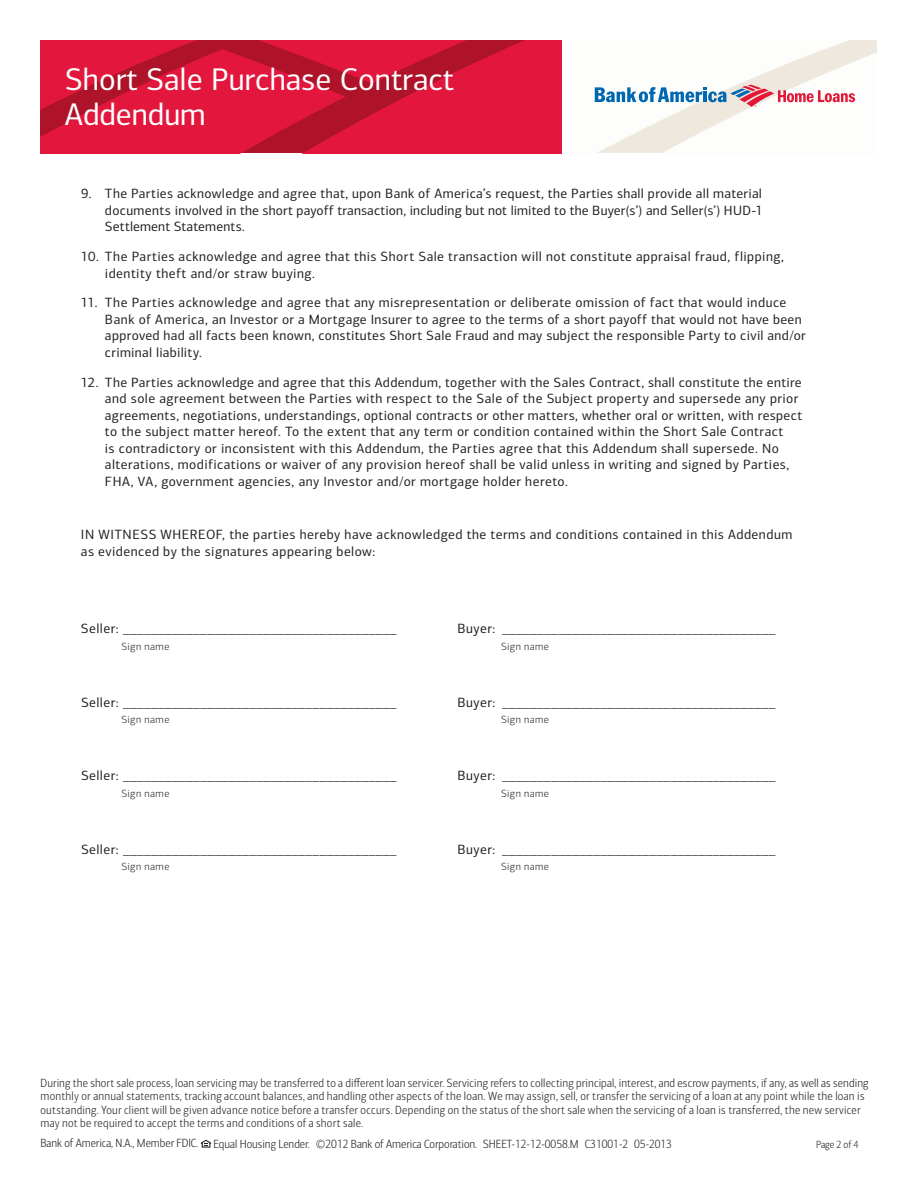
<style>
.page{position:relative;width:918px;height:1188px;background:#fff}
.page>*{position:absolute;margin:0;border:0;box-sizing:border-box;transform-origin:0 0}
.t1{font:31.5px/34.5px "Connections";color:#fff}
.t2{font:13.5px/16.5px "Connections";letter-spacing:.03em;color:#231f20}
.t3{font:300 12px/13.5px "Connections Cond";letter-spacing:.02em;color:#231f20}
.t4{font:300 12px "Connections Cond";color:#231f20}
.t5{font:300 10.5px "Connections";letter-spacing:.045em;color:#231f20}
.t6{font:300 10.5px "Connections Cond";color:#231f20}
</style>
<div class="page">
<svg style="left:201px;top:1140px;width:10px;height:8px"></svg>
<svg style="left:594px;top:40px;width:283px;height:113px"></svg>
<svg style="left:40px;top:40px;width:522px;height:113px;background:#d61639"></svg>
<svg style="left:595px;top:85px;width:260px;height:22px"></svg>
<h1 class="t1" style="left:65px;top:62px;width:391px">Short Sale Purchase Contract<br>Addendum</h1>
<p class="t2" style="left:105px;top:185px;width:660px;text-align:justify;text-indent:-24px">9. The Parties acknowledge and agree that, upon Bank of America’s request, the Parties shall provide all material documents involved in the short payoff transaction, including but not limited to the Buyer(s’) and Seller(s’) HUD-1<br>Settlement Statements.</p>
<p class="t2" style="left:105px;top:248px;width:681px;text-indent:-24px">10. The Parties acknowledge and agree that this Short Sale transaction will not constitute appraisal fraud, flipping, identity theft and/or straw buying.</p>
<p class="t2" style="left:105px;top:295px;width:702px;text-indent:-24px">11. The Parties acknowledge and agree that any misrepresentation or deliberate omission of fact that would induce Bank of America, an Investor or a Mortgage Insurer to agree to the terms of a short payoff that would not have been approved had all facts been known, constitutes Short Sale Fraud and may subject the responsible Party to civil and/or criminal liability.</p>
<p class="t2" style="left:105px;top:374px;width:699px;text-indent:-24px">12. The Parties acknowledge and agree that this Addendum, together with the Sales Contract, shall constitute the entire and sole agreement between the Parties with respect to the Sale of the Subject property and supersede any prior agreements, negotiations, understandings, optional contracts or other matters, whether oral or written, with respect to the subject matter hereof. To the extent that any term or condition contained within the Short Sale Contract<br>is contradictory or inconsistent with this Addendum, the Parties agree that this Addendum shall supersede. No alterations, modifications or waiver of any provision hereof shall be valid unless in writing and signed by Parties, FHA, VA, government agencies, any Investor and/or mortgage holder hereto.</p>
<p class="t2" style="left:81px;top:526px;width:713px">IN WITNESS WHEREOF, the parties hereby have acknowledged the terms and conditions contained in this Addendum as evidenced by the signatures appearing below:</p>
<p class="t2" style="left:81px;top:620px;width:317px">Seller: _______________________________________</p>
<p class="t2" style="left:457px;top:620px;width:320px">Buyer: _______________________________________</p>
<p class="t5" style="left:122px;top:640px;width:49px">Sign name</p>
<p class="t5" style="left:501px;top:640px;width:49px">Sign name</p>
<p class="t2" style="left:81px;top:694px;width:317px">Seller: _______________________________________</p>
<p class="t2" style="left:458px;top:694px;width:320px">Buyer: _______________________________________</p>
<p class="t5" style="left:122px;top:713px;width:49px">Sign name</p>
<p class="t5" style="left:501px;top:713px;width:49px">Sign name</p>
<p class="t2" style="left:81px;top:767px;width:317px">Seller: _______________________________________</p>
<p class="t2" style="left:458px;top:767px;width:320px">Buyer: _______________________________________</p>
<p class="t5" style="left:122px;top:787px;width:49px">Sign name</p>
<p class="t5" style="left:501px;top:787px;width:49px">Sign name</p>
<p class="t2" style="left:81px;top:841px;width:317px">Seller: _______________________________________</p>
<p class="t2" style="left:458px;top:841px;width:320px">Buyer: _______________________________________</p>
<p class="t5" style="left:122px;top:860px;width:49px">Sign name</p>
<p class="t5" style="left:501px;top:860px;width:49px">Sign name</p>
<p class="t3" style="left:40px;top:1076px;width:830px">During the short sale process, loan servicing may be transferred to a different loan servicer. Servicing refers to collecting principal, interest, and escrow payments, if any, as well as sending monthly or annual statements, tracking account balances, and handling other aspects of the loan. We may assign, sell, or transfer the servicing of a loan at any point while the loan is outstanding. Your client will be given advance notice before a transfer occurs. Depending on the status of the short sale when the servicing of a loan is transferred, the new servicer may not be required to accept the terms and conditions of a short sale.</p>
<p class="t4" style="left:40px;top:1137px;width:633px">Bank of America, N.A., Member FDIC. Equal Housing Lender. ©2012 Bank of America Corporation. SHEET-12-12-0058.M C31001-2 05-2013</p>
<p class="t6" style="left:816px;top:1138px;width:44px">Page 2 of 4</p>
</div>
